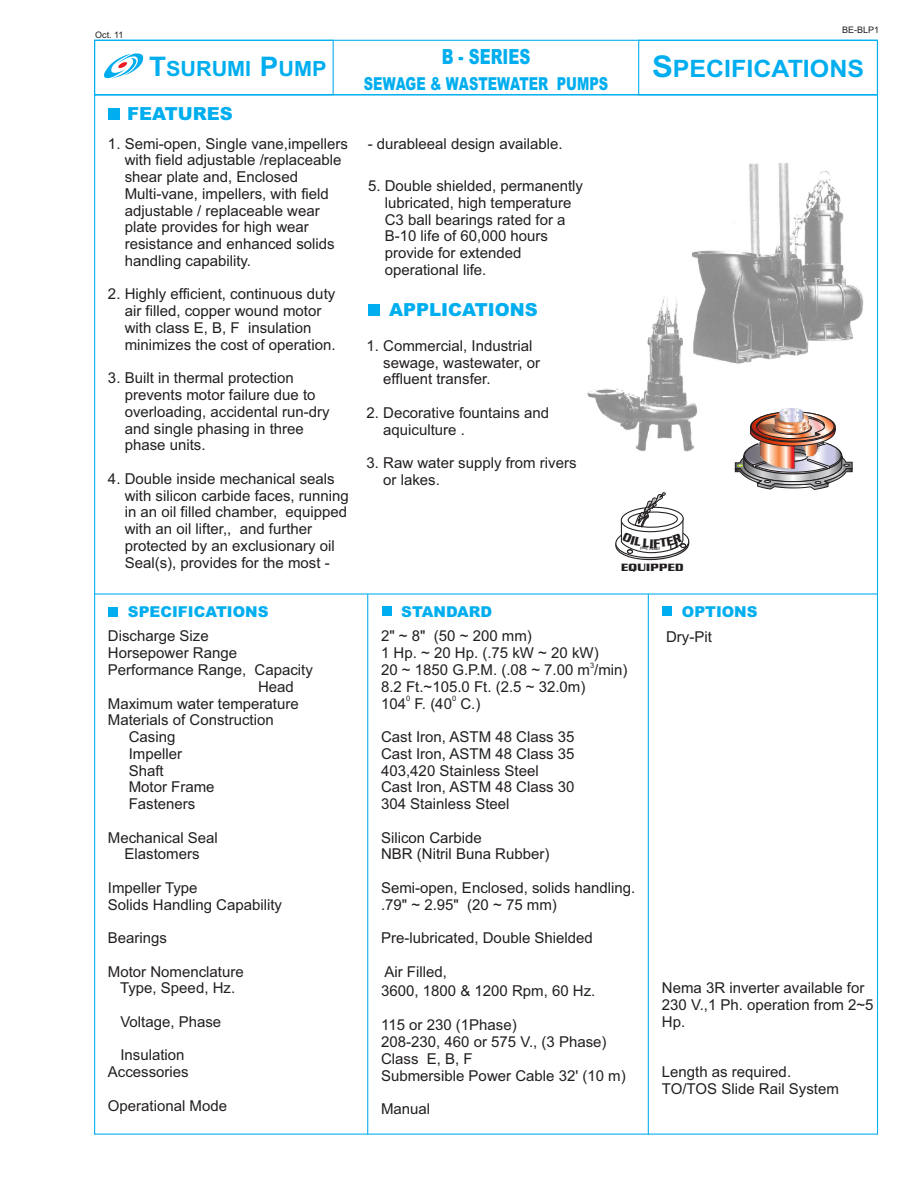
<style>
.page{position:relative;width:918px;height:1188px;background:#fff}
.page>*{position:absolute;margin:0;border:0;box-sizing:border-box;transform-origin:0 0}
.t1{font:700 24px "Arial Narrow";color:#00aeef;scale:1.27 1}
.t2{font:700 21px "Arial Narrow";color:#00aeef;scale:1.26 1}
.t3{font:900 20.85px "Arial";color:#00aeef;scale:.73 1}
.t4{font:900 18px "Arial";color:#00aeef}
.t5{font:900 17.85px "Arial";color:#00aeef;scale:.73 1}
.t6{font:15px/16.8px "Arial";color:#231f20}
.t7{font:900 15px "Arial";color:#00aeef}
.t8{font:700 10.95px "Serpentine D";letter-spacing:.035em;color:#231f20;scale:.96 1}
.t9{font:9px "Arial";color:#231f20}
.t10{font:7.5px "Arial";color:#231f20}
.s1{font-size:27px}
.s2{font-size:30px}
.s3{font-family:"Arial Unicode MS"}
</style>
<div class="page">
<img style="left:587px;top:163px;width:277px;height:289px">
<img style="left:735px;top:409px;width:117px;height:81px">
<div style="left:368px;top:304px;width:12px;height:12px;background:#00aeef"></div>
<div style="left:108px;top:108px;width:12px;height:12px;background:#00aeef"></div>
<div style="left:662px;top:606px;width:10px;height:10px;background:#00aeef"></div>
<div style="left:382px;top:606px;width:10px;height:10px;background:#00aeef"></div>
<div style="left:108px;top:607px;width:10px;height:9px;background:#00aeef"></div>
<svg style="left:104px;top:53px;width:39px;height:25px"></svg>
<hr style="left:367px;top:594px;width:1px;height:540px;background:#00aeef">
<hr style="left:94px;top:593px;width:784px;height:2px;background:#00aeef">
<hr style="left:648px;top:594px;width:1px;height:540px;background:#00aeef">
<div style="left:94px;top:40px;width:784px;height:55px;border:1px solid #00aeef"></div>
<div style="left:638px;top:40px;width:240px;height:55px;border:1px solid #00aeef"></div>
<div style="left:94px;top:40px;width:240px;height:55px;border:1px solid #00aeef"></div>
<svg style="left:615px;top:492px;width:75px;height:69px"></svg>
<p class="t9" style="left:95px;top:32px;width:30px">Oct. 11</p>
<p class="t9" style="left:842px;top:27px;width:39px">BE-BLP1</p>
<h3 class="t3" style="left:442px;top:49px;width:123px">B - SERIES</h3>
<p class="t5" style="left:364px;top:77px;width:336px">SEWAGE &amp; WASTEWATER PUMPS</p>
<h2 class="t2" style="left:149px;top:60px;width:142px"><span class="s1">T</span>SURUMI <span class="s1">P</span>UMP</h2>
<h1 class="t1" style="left:652px;top:59px;width:168px"><span class="s2">S</span>PECIFICATIONS</h1>
<p class="t4" style="left:127px;top:107px;width:107px">FEATURES</p>
<p class="t6" style="left:125px;top:136px;width:225px;text-indent:-17px">1. Semi-open, Single vane,impellers with field adjustable /replaceable shear plate and, Enclosed<br>Multi-vane, impellers, with field adjustable / replaceable wear plate provides for high wear resistance and enhanced solids handling capability.</p>
<p class="t6" style="left:125px;top:287px;width:212px;text-indent:-17px">2. Highly efficient, continuous duty air filled, copper wound motor with class E, B, F insulation minimizes the cost of operation.</p>
<p class="t6" style="left:125px;top:371px;width:207px;text-indent:-17px">3. Built in thermal protection prevents motor failure due to overloading, accidental run-dry and single phasing in three phase units.</p>
<p class="t6" style="left:125px;top:471px;width:226px;text-indent:-17px">4. Double inside mechanical seals with silicon carbide faces, running in an oil filled chamber, equipped with an oil lifter,, and further protected by an exclusionary oil Seal(s), provides for the most -</p>
<p class="t6" style="left:368px;top:136px;width:197px">- durableeal design available.</p>
<p class="t6" style="left:385px;top:179px;width:200px;text-indent:-17px">5. Double shielded, permanently lubricated, high temperature<br>C3 ball bearings rated for a<br>B-10 life of 60,000 hours provide for extended operational life.</p>
<p class="t4" style="left:389px;top:303px;width:150px">APPLICATIONS</p>
<p class="t6" style="left:383px;top:339px;width:158px;text-indent:-17px">1. Commercial, Industrial sewage, wastewater, or effluent transfer.</p>
<p class="t6" style="left:383px;top:406px;width:167px;text-indent:-17px">2. Decorative fountains and aquiculture .</p>
<p class="t6" style="left:383px;top:456px;width:195px;text-indent:-17px">3. Raw water supply from rivers or lakes.</p>
<p class="t8" style="left:621px;top:562px;width:67px">EQUIPPED</p>
<p class="t7" style="left:128px;top:606px;width:142px">SPECIFICATIONS</p>
<p class="t7" style="left:401px;top:606px;width:92px">STANDARD</p>
<p class="t7" style="left:682px;top:606px;width:77px">OPTIONS</p>
<p class="t6" style="left:108px;top:629px;width:102px">Discharge Size</p>
<p class="t6" style="left:108px;top:646px;width:131px">Horsepower Range</p>
<p class="t6" style="left:108px;top:663px;width:207px">Performance Range, Capacity</p>
<p class="t6" style="left:258px;top:679px;width:37px">Head</p>
<p class="t6" style="left:108px;top:696px;width:192px">Maximum water temperature</p>
<p class="t6" style="left:108px;top:713px;width:167px">Materials of Construction</p>
<p class="t6" style="left:129px;top:730px;width:48px">Casing</p>
<p class="t6" style="left:129px;top:747px;width:55px">Impeller</p>
<p class="t6" style="left:129px;top:763px;width:37px">Shaft</p>
<p class="t6" style="left:129px;top:780px;width:87px">Motor Frame</p>
<p class="t6" style="left:129px;top:797px;width:68px">Fasteners</p>
<p class="t6" style="left:108px;top:830px;width:112px;text-align:center">Mechanical Seal<br>Elastomers</p>
<p class="t6" style="left:108px;top:881px;width:176px">Impeller Type<br>Solids Handling Capability</p>
<p class="t6" style="left:108px;top:931px;width:61px">Bearings</p>
<p class="t6" style="left:108px;top:964px;width:137px;text-align:center">Motor Nomenclature<br>Type, Speed, Hz.</p>
<p class="t6" style="left:120px;top:1015px;width:102px">Voltage, Phase</p>
<p class="t6" style="left:108px;top:1048px;width:82px;text-align:center">Insulation<br>Accessories</p>
<p class="t6" style="left:108px;top:1098px;width:121px">Operational Mode</p>
<p class="t6" style="left:381px;top:629px;width:219px">2" ~ 8" (50 ~ 200 mm)<br>1 Hp. ~ 20 Hp. (.75 kW ~ 20 kW)</p>
<p class="t10" style="left:590px;top:662px;width:6px">3</p>
<p class="t6" style="left:381px;top:663px;width:248px">20 ~ 1850 G.P.M. (.08 ~ 7.00 m /min)<br>8.2 Ft.~105.0 Ft. (2.5 ~ 32.0m)</p>
<p class="t10" style="left:406px;top:696px;width:6px">0</p>
<p class="t10" style="left:452px;top:696px;width:6px">0</p>
<p class="t6" style="left:381px;top:696px;width:101px">104 F. (40 C.)</p>
<p class="t6" style="left:381px;top:730px;width:195px">Cast Iron, ASTM 48 Class 35<br>Cast Iron, ASTM 48 Class 35<br>403,420 Stainless Steel<br>Cast Iron, ASTM 48 Class 30<br>304 Stainless Steel</p>
<p class="t6" style="left:381px;top:830px;width:170px">Silicon Carbide<br>NBR (Nitril Buna Rubber)</p>
<p class="t6" style="left:381px;top:881px;width:256px">Semi-open, Enclosed, solids handling. .79" ~ 2.95" (20 ~ 75 mm)</p>
<p class="t6" style="left:381px;top:931px;width:213px">Pre-lubricated, Double Shielded</p>
<p class="t6" style="left:381px;top:963px;width:216px;line-height:19.2px">Air Filled,<br>3600, 1800 <span class="s3">&amp;</span> 1200 Rpm, 60 Hz.</p>
<p class="t6" style="left:381px;top:1018px;width:246px">115 or 230 (1Phase)<br>208-230, 460 or 575 V., (3 Phase)<br>Class E, B, F<br>Submersible Power Cable 32' (10 m)</p>
<p class="t6" style="left:381px;top:1102px;width:51px">Manual</p>
<p class="t6" style="left:666px;top:629px;width:47px">Dry-Pit</p>
<p class="t6" style="left:662px;top:981px;width:213px">Nema 3R inverter available for<br>230 V.,1 Ph. operation from 2~5<br>Hp.</p>
<p class="t6" style="left:662px;top:1065px;width:178px">Length as required.<br>TO/TOS Slide Rail System</p>
</div>
